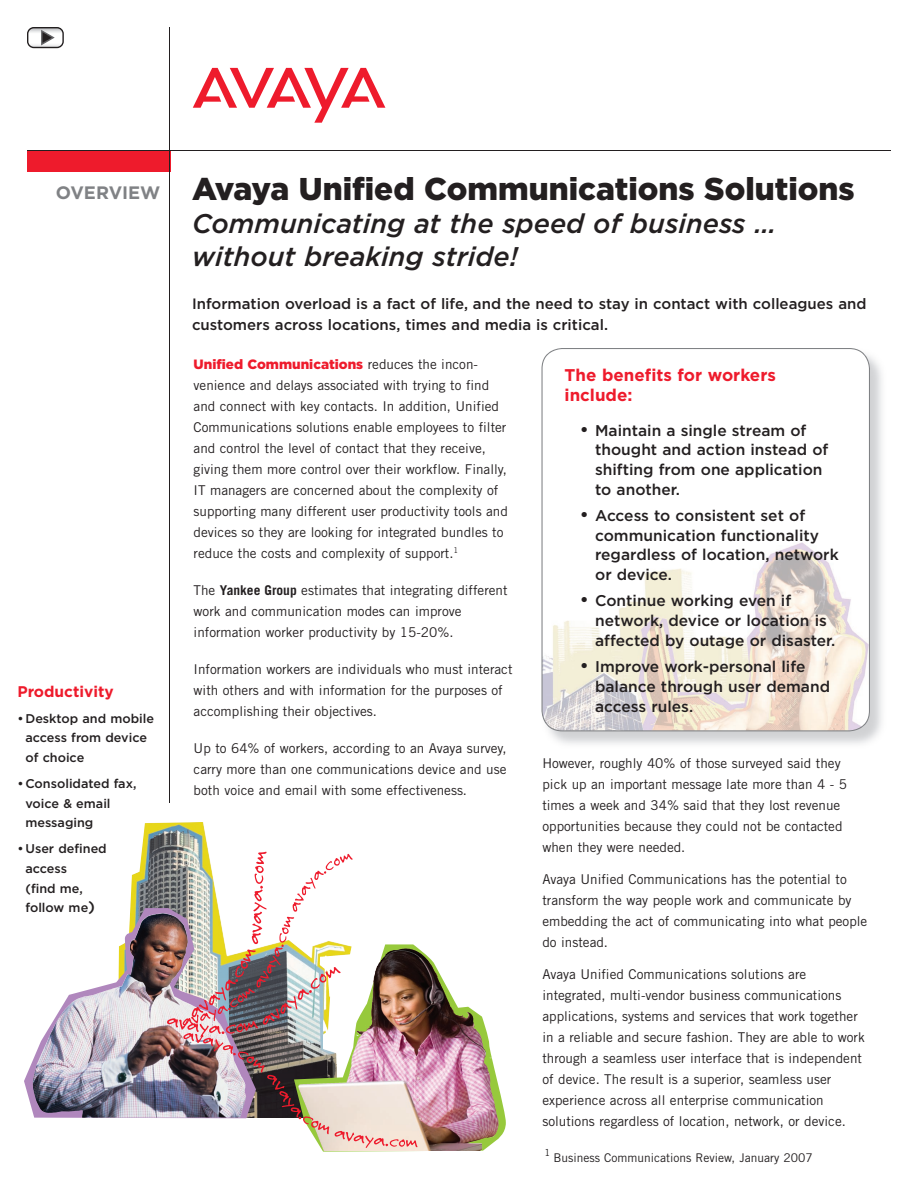
<style>
.page{position:relative;width:918px;height:1188px;background:#fff}
.page>*{position:absolute;margin:0;border:0;box-sizing:border-box;transform-origin:0 0}
.t1{font:900 31.5px "Gotham";color:#231f20}
.t2{font:italic 500 27px/33px "Gotham";color:#231f20}
.t3{font:700 16.95px/19.8px "Gotham";color:#ee1b2c}
.t4{font:500 15.6px/19.8px "Gotham";color:#231f20}
.t5{font:700 15.45px "Gotham";color:#ee1b2c}
.t6{font:500 15px/21px "Gotham";color:#231f20}
.t7{font:13.5px/21px "Trade Gothic";color:#231f20}
.t8{font:900 13.5px "Gotham";color:#ee1b2c}
.t9{font:500 12.6px/19.6px "Gotham";color:#231f20}
.t10{font:12px "Trade Gothic";color:#231f20}
.t11{font:9.6px "Trade Gothic";color:#231f20}
.s1{font-weight:700;font-size:18px;color:#808285}
.s2{font-size:15.45px}
.s3{font-size:18.3px}
.s4{font-family:"Trade Gothic";font-weight:400;color:#231f20}
.s5{font-weight:700}
</style>
<div class="page">
<svg style="left:193px;top:68px;width:192px;height:54px"></svg>
<div style="left:27px;top:150px;width:143px;height:22px;background:#ee1b2c"></div>
<hr style="left:169px;top:27px;width:1px;height:775px;background:#231f20">
<hr style="left:27px;top:150px;width:864px;height:1px;background:#231f20">
<svg style="left:27px;top:27px;width:37px;height:21px"></svg>
<svg style="left:541px;top:348px;width:329px;height:383px"></svg>
<img style="left:203px;top:822px;width:64px;height:30px">
<img style="left:24px;top:908px;width:143px;height:210px">
<img style="left:321px;top:947px;width:185px;height:205px">
<img style="left:417px;top:949px;width:69px;height:108px">
<img style="left:167px;top:852px;width:250px;height:296px">
<h1 class="t1" style="left:56px;top:171px;width:800px"><span class="s1">OVERVIEW</span> Avaya Unified Communications Solutions</h1>
<h2 class="t2" style="left:192px;top:207px;width:586px">Communicating at the speed of business … without breaking stride!</h2>
<p class="t5" style="left:17px;top:682px;width:98px">Productivity</p>
<p class="t9" style="left:25px;top:708px;width:130px;text-indent:-8px">• Desktop and mobile access from device of choice</p>
<p class="t9" style="left:25px;top:773px;width:113px;text-indent:-8px">• Consolidated fax, voice &amp; email messaging</p>
<p class="t9" style="left:25px;top:839px;width:83px;text-indent:-8px">• User defined access<br>(find me, follow me<span class="s2">)</span></p>
<p class="t6" style="left:192px;top:293px;width:676px">Information overload is a fact of life, and the need to stay in contact with colleagues and customers across locations, times and media is critical.</p>
<p class="t3" style="left:565px;top:364px;width:213px">The benefits for workers include:</p>
<p class="t4" style="left:595px;top:420px;width:235px;text-indent:-15px"><span class="s3">•</span> Maintain a single stream of thought and action instead of shifting from one application to another.</p>
<p class="t4" style="left:595px;top:505px;width:245px;text-indent:-15px"><span class="s3">•</span> Access to consistent set of communication functionality regardless of location, network or device.</p>
<p class="t4" style="left:595px;top:591px;width:242px;text-indent:-15px"><span class="s3">•</span> Continue working even if network, device or location is affected by outage or disaster.</p>
<p class="t4" style="left:595px;top:656px;width:236px;text-indent:-15px"><span class="s3">•</span> Improve work-personal life balance through user demand access rules.</p>
<p class="t8" style="left:194px;top:356px;width:286px">Unified Communications <span class="s4">reduces the incon-</span></p>
<p class="t7" style="left:194px;top:374px;width:316px">venience and delays associated with trying to find and connect with key contacts. In addition, Unified Communications solutions enable employees to filter and control the level of contact that they receive, giving them more control over their workflow. Finally, IT managers are concerned about the complexity of supporting many different user productivity tools and devices so they are looking for integrated bundles to reduce the costs and complexity of support.<sup>1</sup></p>
<p class="t7" style="left:194px;top:579px;width:316px">The <span class="s5">Yankee Group</span> estimates that integrating different work and communication modes can improve information worker productivity by 15-20%.</p>
<p class="t7" style="left:194px;top:659px;width:320px">Information workers are individuals who must interact with others and with information for the purposes of accomplishing their objectives.</p>
<p class="t7" style="left:194px;top:738px;width:315px;text-align:justify">Up to 64% of workers, according to an Avaya survey, carry more than one communications device and use both voice and email with some effectiveness.</p>
<p class="t7" style="left:542px;top:753px;width:306px">However, roughly 40% of those surveyed said they pick up an important message late more than 4 - 5 times a week and 34% said that they lost revenue opportunities because they could not be contacted when they were needed.</p>
<p class="t7" style="left:542px;top:869px;width:326px">Avaya Unified Communications has the potential to transform the way people work and communicate by embedding the act of communicating into what people do instead.</p>
<p class="t7" style="left:542px;top:964px;width:324px">Avaya Unified Communications solutions are integrated, multi-vendor business communications applications, systems and services that work together in a reliable and secure fashion. They are able to work through a seamless user interface that is independent of device. The result is a superior, seamless user experience across all enterprise communication solutions regardless of location, network, or device.</p>
<p class="t11" style="left:544px;top:1147px;width:7px">1</p>
<p class="t10" style="left:554px;top:1150px;width:261px">Business Communications Review, January 2007</p>
</div>
